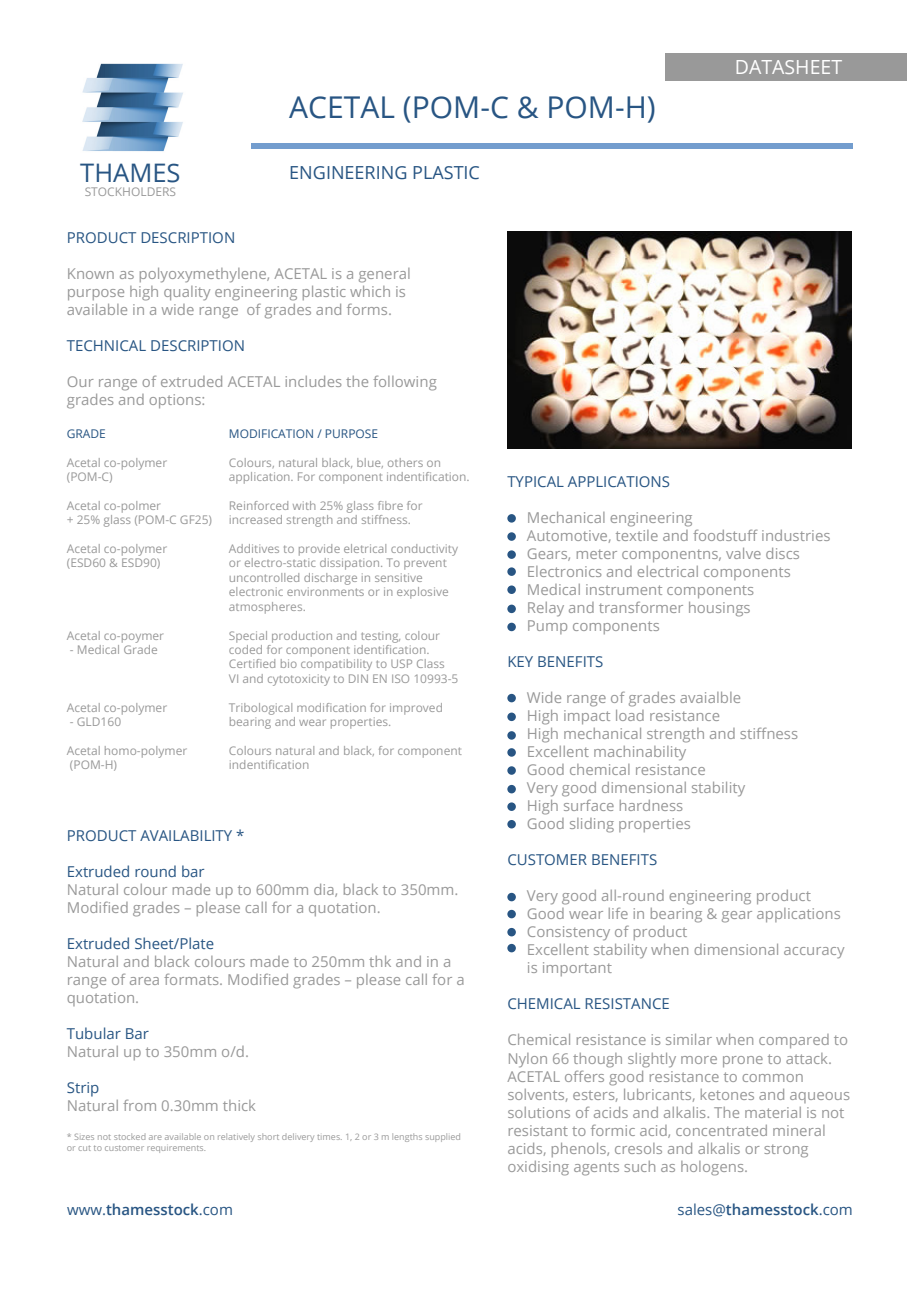
<style>
.page{position:relative;width:919px;height:1289px;background:#fff}
.page>*{position:absolute;margin:0;border:0;box-sizing:border-box;transform-origin:0 0}
.t1{font:30px "Open Sans";color:#285583}
.t2{font:25.5px "Open Sans";color:#285583}
.t3{font:19.5px "Open Sans";color:#fff}
.t4{font:18px "Open Sans";color:#285583}
.t5{font:15px/18px "Open Sans";color:#999}
.t6{font:15px "Open Sans";color:#285583}
.t7{font:600 15px "Open Sans";color:#285583}
.t8{font:12px/14.4px "Open Sans";color:#999}
.t9{font:12px "Open Sans";color:#285583}
.t10{font:9px/10.8px "Open Sans";color:#999}
.s1{font-weight:400}
</style>
<div class="page">
<div style="left:251px;top:143px;width:601px;height:5px;background:#739dce"></div>
<div style="left:665px;top:53px;width:241px;height:28px;background:#999"></div>
<img style="left:507px;top:232px;width:344px;height:216px">
<div style="left:507px;top:514px;width:9px;height:8px;background:#285583;border-radius:50%"></div>
<div style="left:507px;top:532px;width:9px;height:9px;background:#285583;border-radius:50%"></div>
<div style="left:507px;top:550px;width:9px;height:9px;background:#285583;border-radius:50%"></div>
<div style="left:507px;top:567px;width:9px;height:9px;background:#285583;border-radius:50%"></div>
<div style="left:507px;top:585px;width:9px;height:9px;background:#285583;border-radius:50%"></div>
<img style="left:82px;top:63px;width:101px;height:89px">
<div style="left:507px;top:604px;width:9px;height:9px;background:#285583;border-radius:50%"></div>
<svg style="left:507px;top:622px;width:9px;height:9px"></svg>
<div style="left:507px;top:693px;width:9px;height:9px;background:#285583;border-radius:50%"></div>
<div style="left:507px;top:731px;width:9px;height:8px;background:#285583;border-radius:50%"></div>
<div style="left:507px;top:748px;width:9px;height:8px;background:#285583;border-radius:50%"></div>
<div style="left:507px;top:766px;width:9px;height:8px;background:#285583;border-radius:50%"></div>
<div style="left:507px;top:802px;width:9px;height:9px;background:#285583;border-radius:50%"></div>
<div style="left:507px;top:820px;width:9px;height:8px;background:#285583;border-radius:50%"></div>
<svg style="left:507px;top:892px;width:9px;height:9px"></svg>
<div style="left:507px;top:909px;width:9px;height:9px;background:#285583;border-radius:50%"></div>
<svg style="left:507px;top:927px;width:9px;height:9px"></svg>
<svg style="left:507px;top:943px;width:9px;height:9px"></svg>
<div style="left:507px;top:712px;width:9px;height:9px;background:#285583;border-radius:50%"></div>
<div style="left:507px;top:785px;width:9px;height:8px;background:#285583;border-radius:50%"></div>
<p class="t2" style="left:80px;top:155px;width:102px">THAMES</p>
<p class="t8" style="left:85px;top:184px;width:93px">STOCKHOLDERS</p>
<p class="t1" style="left:289px;top:86px;width:368px">ACETAL (POM-C &amp; POM-H)</p>
<p class="t4" style="left:289px;top:160px;width:192px">ENGINEERING PLASTIC</p>
<p class="t3" style="left:734px;top:54px;width:109px">DATASHEET</p>
<p class="t6" style="left:67px;top:227px;width:170px">PRODUCT DESCRIPTION</p>
<p class="t5" style="left:67px;top:264px;width:345px">Known as polyoxymethylene, ACETAL is a general</p>
<p class="t5" style="left:67px;top:282px;width:341px">purpose high quality engineering plastic which is</p>
<p class="t5" style="left:67px;top:300px;width:327px">available in a wide range of grades and forms.</p>
<p class="t6" style="left:67px;top:335px;width:180px">TECHNICAL DESCRIPTION</p>
<p class="t5" style="left:67px;top:372px;width:371px">Our range of extruded ACETAL includes the following grades and options:</p>
<p class="t9" style="left:67px;top:425px;width:41px">GRADE</p>
<p class="t9" style="left:229px;top:425px;width:151px">MODIFICATION / PURPOSE</p>
<p class="t8" style="left:67px;top:455px;width:102px">Acetal co-polymer</p>
<p class="t8" style="left:229px;top:455px;width:214px">Colours, natural black, blue, others on</p>
<p class="t8" style="left:67px;top:469px;width:47px">(POM-C)</p>
<p class="t8" style="left:229px;top:469px;width:242px">application. For component indentification.</p>
<p class="t8" style="left:67px;top:498px;width:96px">Acetal co-polmer</p>
<p class="t8" style="left:229px;top:498px;width:195px">Reinforced with 25% glass fibre for</p>
<p class="t8" style="left:67px;top:512px;width:147px">+ 25% glass (POM-C GF25)</p>
<p class="t8" style="left:229px;top:512px;width:183px">increased strength and stiffness.</p>
<p class="t8" style="left:67px;top:541px;width:102px">Acetal co-polymer</p>
<p class="t8" style="left:229px;top:541px;width:231px">Additives to provide eletrical conductivity</p>
<p class="t8" style="left:67px;top:555px;width:95px">(ESD60 &amp; ESD90)</p>
<p class="t8" style="left:229px;top:555px;width:219px">or electro-static dissipation. To prevent uncontrolled discharge in sensitive</p>
<p class="t8" style="left:229px;top:584px;width:221px">electronic environments or in explosive</p>
<p class="t8" style="left:229px;top:599px;width:79px">atmospheres.</p>
<p class="t8" style="left:67px;top:627px;width:99px">Acetal co-poymer</p>
<p class="t8" style="left:229px;top:627px;width:213px">Special production and testing, colour</p>
<p class="t8" style="left:70px;top:642px;width:89px">- Medical Grade</p>
<p class="t8" style="left:229px;top:642px;width:231px">coded for component identification.<br>Certified bio compatibility to USP Class<br>VI and cytotoxicity to DIN EN ISO 10993-5</p>
<p class="t8" style="left:67px;top:699px;width:102px">Acetal co-polymer</p>
<p class="t8" style="left:229px;top:699px;width:216px">Tribological modification for improved</p>
<p class="t8" style="left:70px;top:714px;width:53px">- GLD160</p>
<p class="t8" style="left:229px;top:714px;width:164px">bearing and wear properties.</p>
<p class="t8" style="left:67px;top:743px;width:122px">Acetal homo-polymer</p>
<p class="t8" style="left:229px;top:743px;width:234px">Colours natural and black, for component</p>
<p class="t8" style="left:70px;top:757px;width:49px">(POM-H)</p>
<p class="t8" style="left:229px;top:757px;width:82px">indentification</p>
<p class="t6" style="left:67px;top:825px;width:179px">PRODUCT AVAILABILITY *</p>
<p class="t6" style="left:67px;top:861px;width:139px">Extruded round bar</p>
<p class="t5" style="left:67px;top:880px;width:393px">Natural colour made up to 600mm dia, black to 350mm.<br>Modified grades – please call for a quotation.</p>
<p class="t6" style="left:67px;top:933px;width:149px">Extruded Sheet/Plate</p>
<p class="t5" style="left:67px;top:952px;width:399px">Natural and black colours made to 250mm thk and in a range of area formats. Modified grades – please call for a quotation.</p>
<p class="t6" style="left:67px;top:1023px;width:84px">Tubular Bar</p>
<p class="t5" style="left:67px;top:1042px;width:184px">Natural up to 350mm o/d.</p>
<p class="t6" style="left:67px;top:1077px;width:34px">Strip</p>
<p class="t5" style="left:67px;top:1096px;width:191px">Natural from 0.30mm thick</p>
<p class="t10" style="left:67px;top:1131px;width:396px">* Sizes not stocked are available on relatively short delivery times. 1, 2 or 3 m lengths supplied or cut to customer requirements.</p>
<p class="t6" style="left:507px;top:471px;width:164px">TYPICAL APPLICATIONS</p>
<p class="t5" style="left:527px;top:508px;width:167px">Mechanical engineering</p>
<p class="t5" style="left:527px;top:526px;width:305px">Automotive, textile and foodstuff industries</p>
<p class="t5" style="left:527px;top:544px;width:275px">Gears, meter componentns, valve discs</p>
<p class="t5" style="left:527px;top:562px;width:265px">Electronics and electrical components</p>
<p class="t5" style="left:527px;top:580px;width:229px">Medical instrument components</p>
<p class="t5" style="left:527px;top:598px;width:225px">Relay and transformer housings</p>
<p class="t5" style="left:527px;top:616px;width:134px">Pump components</p>
<p class="t6" style="left:507px;top:651px;width:98px">KEY BENEFITS</p>
<p class="t5" style="left:527px;top:688px;width:216px">Wide range of grades avaialble</p>
<p class="t5" style="left:527px;top:706px;width:195px">High impact load resistance</p>
<p class="t5" style="left:527px;top:724px;width:273px">High mechanical strength and stiffness</p>
<p class="t5" style="left:527px;top:742px;width:161px">Excellent machinability</p>
<p class="t5" style="left:527px;top:760px;width:180px">Good chemical resistance</p>
<p class="t5" style="left:527px;top:778px;width:220px">Very good dimensional stability</p>
<p class="t5" style="left:527px;top:796px;width:158px">High surface hardness</p>
<p class="t5" style="left:527px;top:814px;width:165px">Good sliding properties</p>
<p class="t6" style="left:507px;top:849px;width:151px">CUSTOMER BENEFITS</p>
<p class="t5" style="left:527px;top:886px;width:285px">Very good all-round engineering product</p>
<p class="t5" style="left:527px;top:904px;width:315px">Good wear life in bearing &amp; gear applications</p>
<p class="t5" style="left:527px;top:922px;width:162px">Consistency of product</p>
<p class="t5" style="left:527px;top:940px;width:319px">Excellent stability when dimensional accuracy is important</p>
<p class="t6" style="left:507px;top:993px;width:164px">CHEMICAL RESISTANCE</p>
<p class="t5" style="left:507px;top:1030px;width:342px">Chemical resistance is similar when compared to<br>Nylon 66 though slightly more prone to attack.<br>ACETAL offers good resistance to common</p>
<p class="t5" style="left:507px;top:1084px;width:344px">solvents, esters, lubricants, ketones and aqueous solutions of acids and alkalis. The material is not resistant to formic acid, concentrated mineral acids, phenols, cresols and alkalis or strong</p>
<p class="t5" style="left:507px;top:1156px;width:242px">oxidising agents such as hologens.</p>
<p class="t7" style="left:67px;top:1199px;width:167px"><span class="s1">www.</span>thamesstock<span class="s1">.com</span></p>
<p class="t7" style="left:677px;top:1199px;width:177px"><span class="s1">sales@</span>thamesstock<span class="s1">.com</span></p>
</div>
